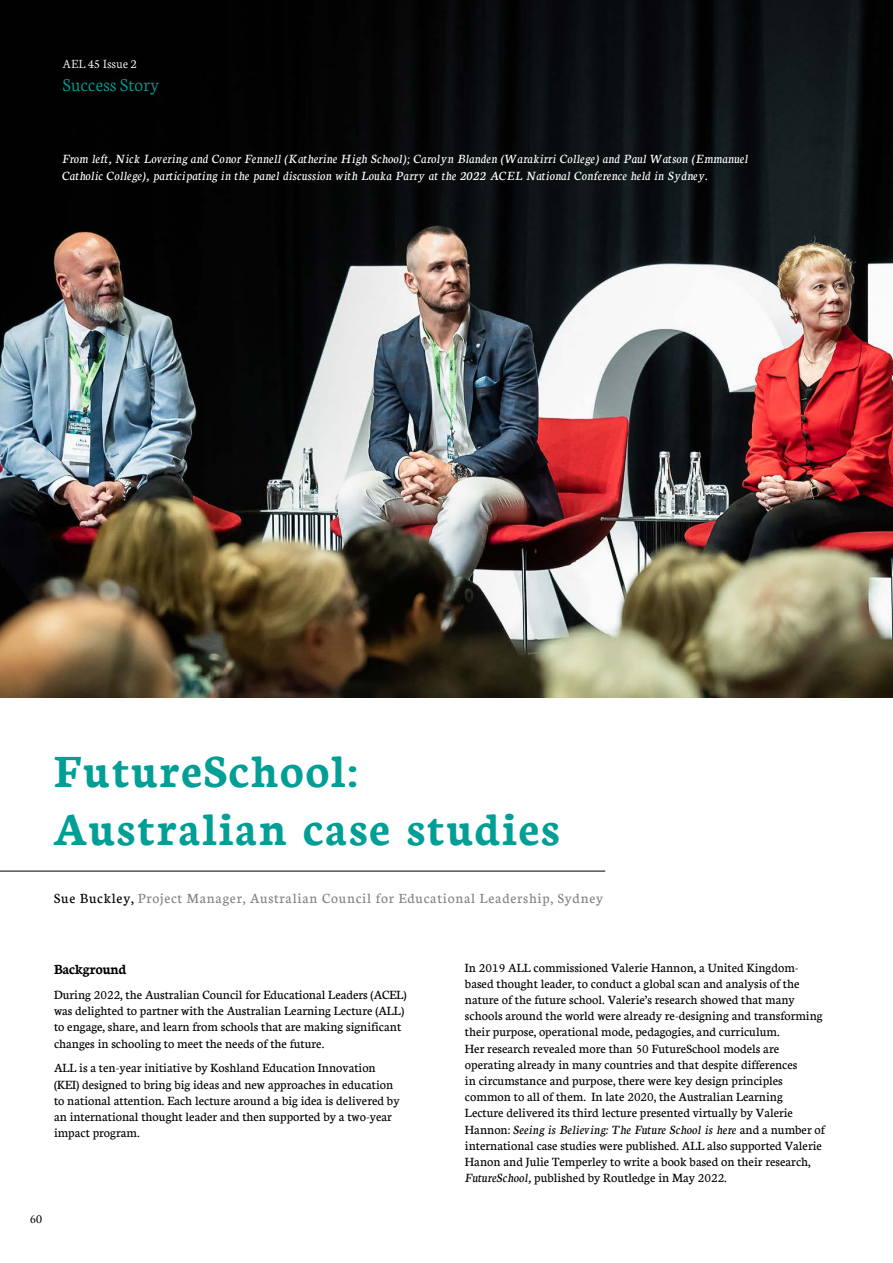
<style>
.page{position:relative;width:893px;height:1263px;background:#fff}
.page>*{position:absolute;margin:0;border:0;box-sizing:border-box;transform-origin:0 0}
.t1{font:700 49.5px/58.5px "Neuton";letter-spacing:.05em;color:#009f96}
.t2{font:300 19.5px "Neuton";color:#009f96}
.t3{font:15px "Neuton";letter-spacing:.05em;color:#808285}
.t4{font:700 15px "Neuton";color:#000}
.t5{font:13.5px/16.2px "Neuton";color:#000}
.t6{font:italic 13.5px/16.2px "Neuton";color:#fff}
.t7{font:300 13.35px "Neuton";color:#fff}
.t8{font:300 13.35px "Neuton";color:#000}
.s1{color:#000}
.s2{font-style:italic}
</style>
<div class="page">
<hr style="left:0;top:871px;width:605px;height:1px;background:#000">
<img style="left:0;top:0;width:893px;height:697px">
<p class="t7" style="left:62px;top:55px;width:76px">AEL 45 Issue 2</p>
<h2 class="t2" style="left:63px;top:72px;width:98px">Success Story</h2>
<p class="t6" style="left:62px;top:151px;width:687px">From left, Nick Lovering and Conor Fennell (Katherine High School); Carolyn Blanden (Warakirri College) and Paul Watson (Emmanuel<br>Catholic College), participating in the panel discussion with Louka Parry at the 2022 ACEL National Conference held in Sydney.</p>
<h1 class="t1" style="left:54px;top:740px;width:507px">FutureSchool:<br>Australian case studies</h1>
<p class="t3" style="left:54px;top:890px;width:551px"><span class="s1">Sue Buckley,</span> Project Manager, Australian Council for Educational Leadership, Sydney</p>
<p class="t4" style="left:54px;top:960px;width:74px">Background</p>
<p class="t5" style="left:54px;top:986px;width:354px">During 2022, the Australian Council for Educational Leaders (ACEL) was delighted to partner with the Australian Learning Lecture (ALL) to engage, share, and learn from schools that are making significant changes in schooling to meet the needs of the future.</p>
<p class="t5" style="left:54px;top:1059px;width:347px">ALL is a ten-year initiative by Koshland Education Innovation (KEI) designed to bring big ideas and new approaches in education to national attention. Each lecture around a big idea is delivered by an international thought leader and then supported by a two-year impact program.</p>
<p class="t8" style="left:30px;top:1210px;width:14px">60</p>
<p class="t5" style="left:465px;top:959px;width:361px">In 2019 ALL commissioned Valerie Hannon, a United Kingdom&shy;based thought leader, to conduct a global scan and analysis of the nature of the future school. Valerie’s research showed that many schools around the world were already re-designing and transforming their purpose, operational mode, pedagogies, and curriculum.<br>Her research revealed more than 50 FutureSchool models are operating already in many countries and that despite differences<br>in circumstance and purpose, there were key design principles common to all of them. In late 2020, the Australian Learning Lecture delivered its third lecture presented virtually by Valerie Hannon: <span class="s2">Seeing is Believing: The Future School is here</span> and a number of international case studies were published. ALL also supported Valerie Hanon and Julie Temperley to write a book based on their research, <span class="s2">FutureSchool,</span> published by Routledge in May 2022.</p>
</div>
